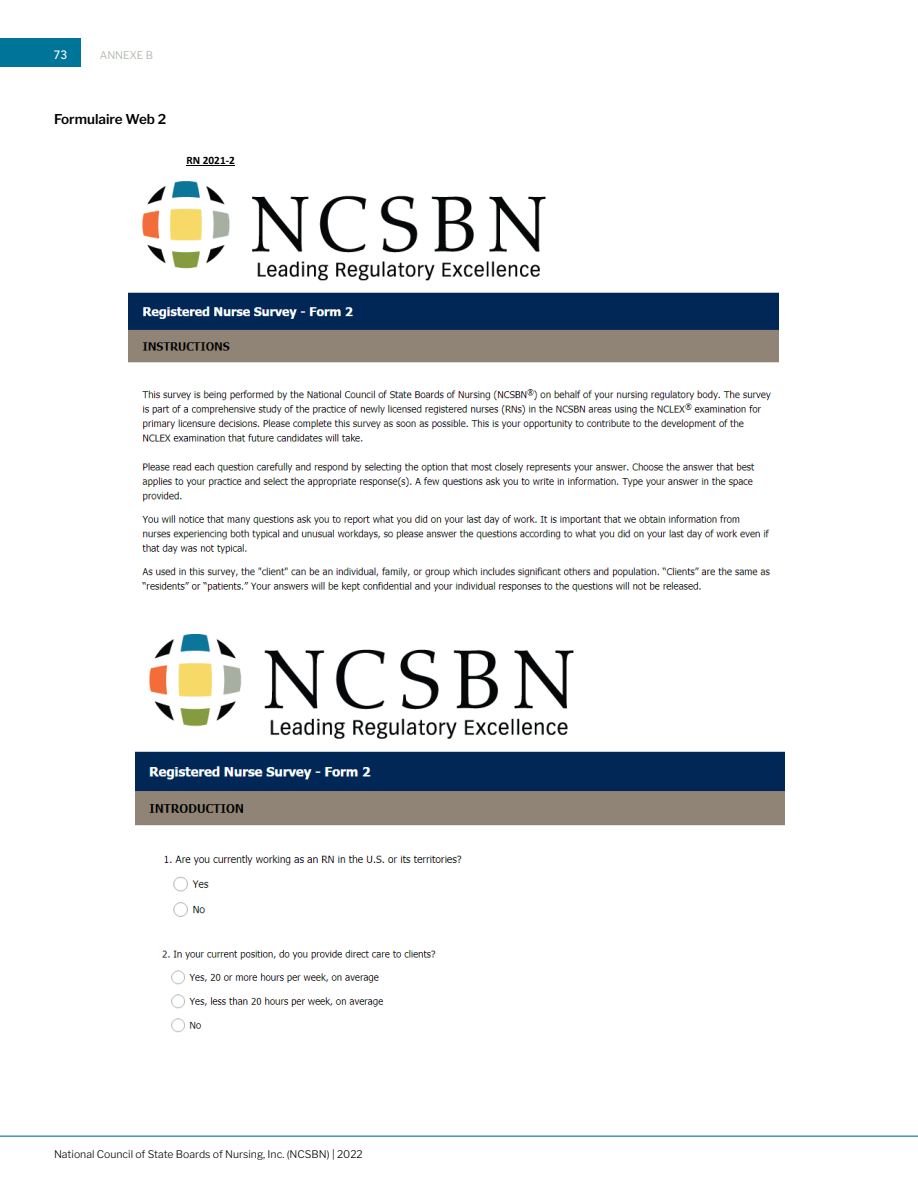
<style>
.page{position:relative;width:918px;height:1188px;background:#fff}
.page>*{position:absolute;margin:0;border:0;box-sizing:border-box;transform-origin:0 0}
.t1{font:600 13.5px "Libre Franklin";color:#000}
.t2{font:500 12px "Avenir LT Std";color:#fff}
.t3{font:700 11.25px "Calibri";letter-spacing:.005em;color:#000}
.t4{font:300 10.5px "Libre Franklin";color:#000}
.t5{font:300 10.5px "Libre Franklin";color:#a6afa2}
</style>
<div class="page">
<div style="left:0;top:39px;width:81px;height:28px;background:#00759a"></div>
<hr style="left:0;top:1136px;width:918px;height:1px;background:#00759a">
<hr style="left:187px;top:165px;width:48px;height:1px;background:#000">
<img style="left:129px;top:181px;width:649px;height:411px">
<img style="left:135px;top:634px;width:650px;height:283px">
<img style="left:162px;top:950px;width:274px;height:83px">
<p class="t2" style="left:54px;top:47px;width:15px">73</p>
<p class="t5" style="left:100px;top:49px;width:55px">ANNEXE B</p>
<p class="t1" style="left:54px;top:111px;width:114px">Formulaire Web 2</p>
<p class="t3" style="left:187px;top:153px;width:50px">RN 2021-2</p>
<p class="t4" style="left:54px;top:1148px;width:310px">National Council of State Boards of Nursing, Inc. (NCSBN) | 2022</p>
</div>
